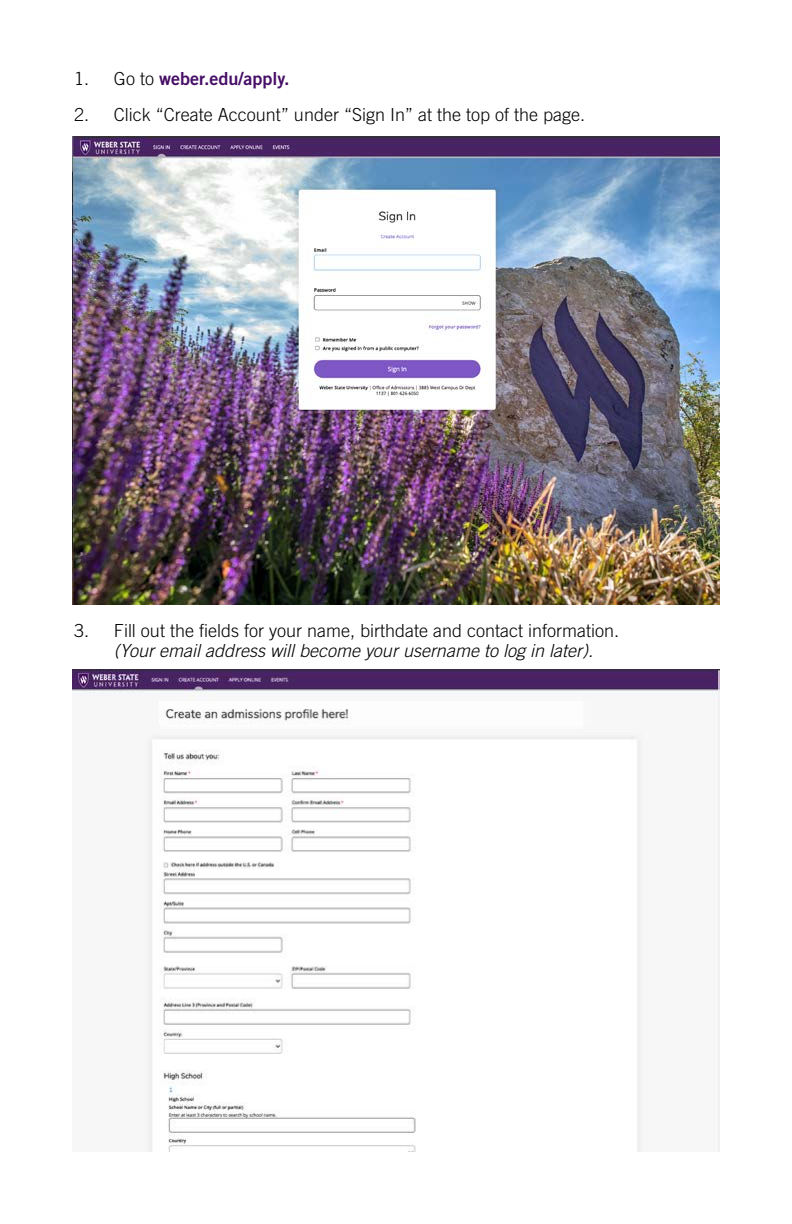
<style>
.page{position:relative;width:792px;height:1224px;background:#fff}
.page>*{position:absolute;margin:0;border:0;box-sizing:border-box;transform-origin:0 0}
.t1{font:300 18px "Trade Gothic LT Std";color:#000}
.t2{font:italic 300 18px "Trade Gothic LT Std";color:#000}
.t3{font:18px "Trade Gothic LT Std Bd 2";color:#470f67}
.s1{font-family:"Trade Gothic LT Std";font-weight:300;color:#000}
</style>
<div class="page">
<img style="left:72px;top:137px;width:648px;height:468px">
<img style="left:72px;top:670px;width:648px;height:482px">
<p class="t3" style="left:74px;top:67px;width:217px"><span class="s1">1. Go to</span> weber.edu/apply.</p>
<p class="t1" style="left:74px;top:104px;width:513px">2. Click “Create Account” under “Sign In” at the top of the page.</p>
<p class="t1" style="left:74px;top:620px;width:547px">3. Fill out the fields for your name, birthdate and contact information.</p>
<p class="t2" style="left:114px;top:640px;width:481px">(Your email address will become your username to log in later).</p>
</div>
